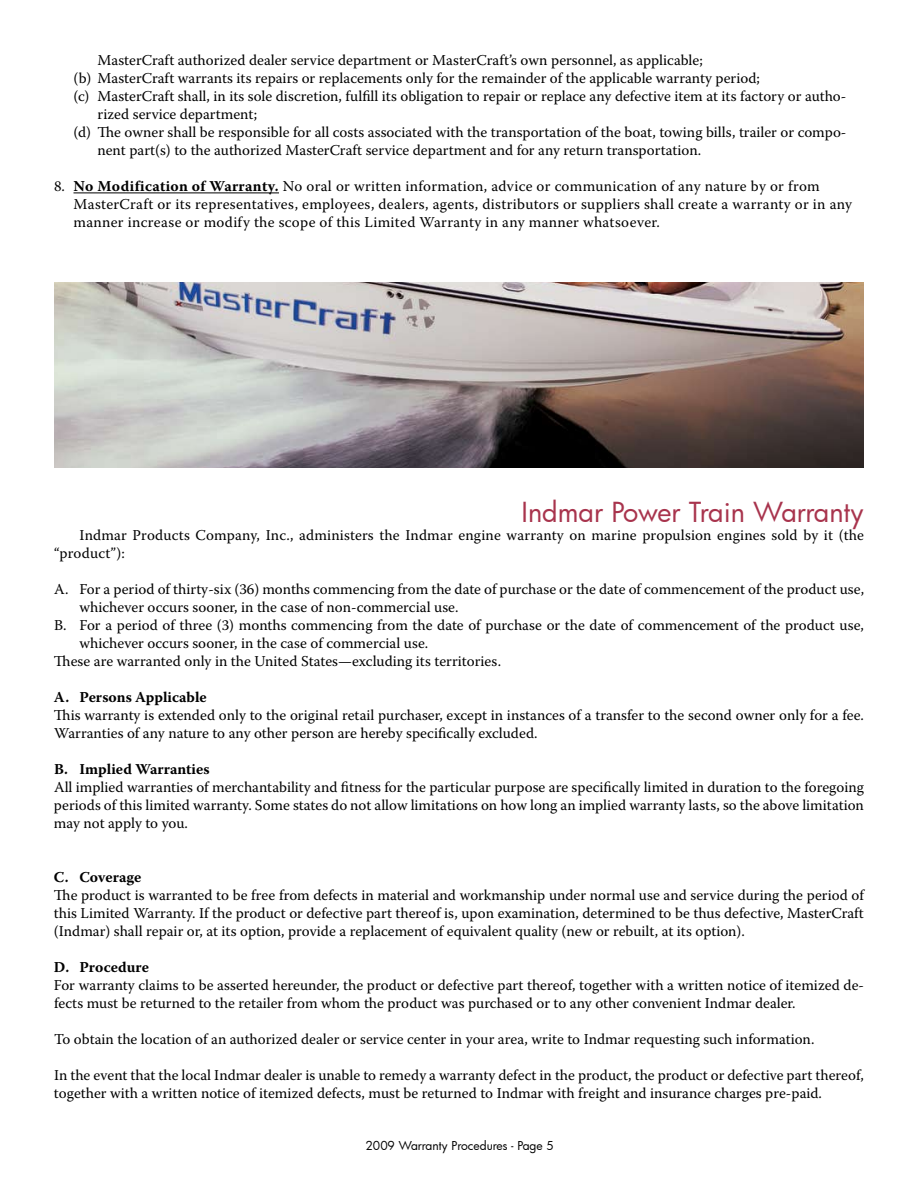
<style>
.page{position:relative;width:918px;height:1188px;background:#fff}
.page>*{position:absolute;margin:0;border:0;box-sizing:border-box;transform-origin:0 0}
.t1{font:27px "Futura";color:#a8344d}
.t2{font:15px/18px "Warnock Pro";color:#000}
.t3{font:15px/18px "Warnock Pro";letter-spacing:.02em;color:#000}
.t4{font:700 15px "Warnock Pro";color:#000}
.t5{font:12px "Futura";color:#000}
.s1{font-weight:700}
</style>
<div class="page">
<hr style="left:74px;top:193px;width:205px;height:1px;background:#000">
<img style="left:54px;top:282px;width:810px;height:186px">
<p class="t2" style="left:98px;top:51px;width:607px">MasterCraft authorized dealer service department or MasterCraft’s own personnel, as applicable;</p>
<p class="t2" style="left:74px;top:69px;width:688px">(b) MasterCraft warrants its repairs or replacements only for the remainder of the applicable warranty period;</p>
<p class="t2" style="left:74px;top:87px;width:774px">(c) MasterCraft shall, in its sole discretion, fulfill its obligation to repair or replace any defective item at its factory or autho-</p>
<p class="t2" style="left:97px;top:105px;width:161px">rized service department;</p>
<p class="t2" style="left:73px;top:123px;width:774px">(d) The owner shall be responsible for all costs associated with the transportation of the boat, towing bills, trailer or compo-</p>
<p class="t2" style="left:97px;top:141px;width:605px">nent part(s) to the authorized MasterCraft service department and for any return transportation.</p>
<p class="t3" style="left:74px;top:177px;width:780px;text-indent:-20px">8. <span class="s1">No Modification of Warranty.</span> No oral or written information, advice or communication of any nature by or from<br>MasterCraft or its representatives, employees, dealers, agents, distributors or suppliers shall create a warranty or in any manner increase or modify the scope of this Limited Warranty in any manner whatsoever.</p>
<h1 class="t1" style="left:522px;top:494px;width:344px">Indmar Power Train Warranty</h1>
<p class="t2" style="left:54px;top:526px;width:812px;text-indent:26px">Indmar Products Company, Inc., administers the Indmar engine warranty on marine propulsion engines sold by it (the “product”):</p>
<p class="t2" style="left:54px;top:580px;width:812px">A. For a period of thirty-six (36) months commencing from the date of purchase or the date of commencement of the product use,</p>
<p class="t2" style="left:80px;top:598px;width:380px">whichever occurs sooner, in the case of non-commercial use.</p>
<p class="t2" style="left:54px;top:616px;width:811px">B. For a period of three (3) months commencing from the date of purchase or the date of commencement of the product use,</p>
<p class="t2" style="left:79px;top:634px;width:350px">whichever occurs sooner, in the case of commercial use.</p>
<p class="t2" style="left:54px;top:652px;width:449px">These are warranted only in the United States—excluding its territories.</p>
<p class="t4" style="left:54px;top:688px;width:154px">A. Persons Applicable</p>
<p class="t2" style="left:54px;top:706px;width:812px">This warranty is extended only to the original retail purchaser, except in instances of a transfer to the second owner only for a fee.<br>Warranties of any nature to any other person are hereby specifically excluded.</p>
<p class="t4" style="left:54px;top:760px;width:157px">B. Implied Warranties</p>
<p class="t2" style="left:54px;top:778px;width:812px;text-align:justify">All implied warranties of merchantability and fitness for the particular purpose are specifically limited in duration to the foregoing periods of this limited warranty. Some states do not allow limitations on how long an implied warranty lasts, so the above limitation may not apply to you.</p>
<p class="t4" style="left:54px;top:868px;width:89px">C. Coverage</p>
<p class="t2" style="left:54px;top:886px;width:812px;text-align:justify">The product is warranted to be free from defects in material and workmanship under normal use and service during the period of this Limited Warranty. If the product or defective part thereof is, upon examination, determined to be thus defective, MasterCraft (Indmar) shall repair or, at its option, provide a replacement of equivalent quality (new or rebuilt, at its option).</p>
<p class="t4" style="left:54px;top:958px;width:97px">D. Procedure</p>
<p class="t2" style="left:54px;top:976px;width:812px">For warranty claims to be asserted hereunder, the product or defective part thereof, together with a written notice of itemized de&shy;fects must be returned to the retailer from whom the product was purchased or to any other convenient Indmar dealer.</p>
<p class="t2" style="left:54px;top:1030px;width:762px">To obtain the location of an authorized dealer or service center in your area, write to Indmar requesting such information.</p>
<p class="t2" style="left:54px;top:1066px;width:812px">In the event that the local Indmar dealer is unable to remedy a warranty defect in the product, the product or defective part thereof, together with a written notice of itemized defects, must be returned to Indmar with freight and insurance charges pre-paid.</p>
<p class="t5" style="left:366px;top:1137px;width:190px">2009 Warranty Procedures - Page 5</p>
</div>
